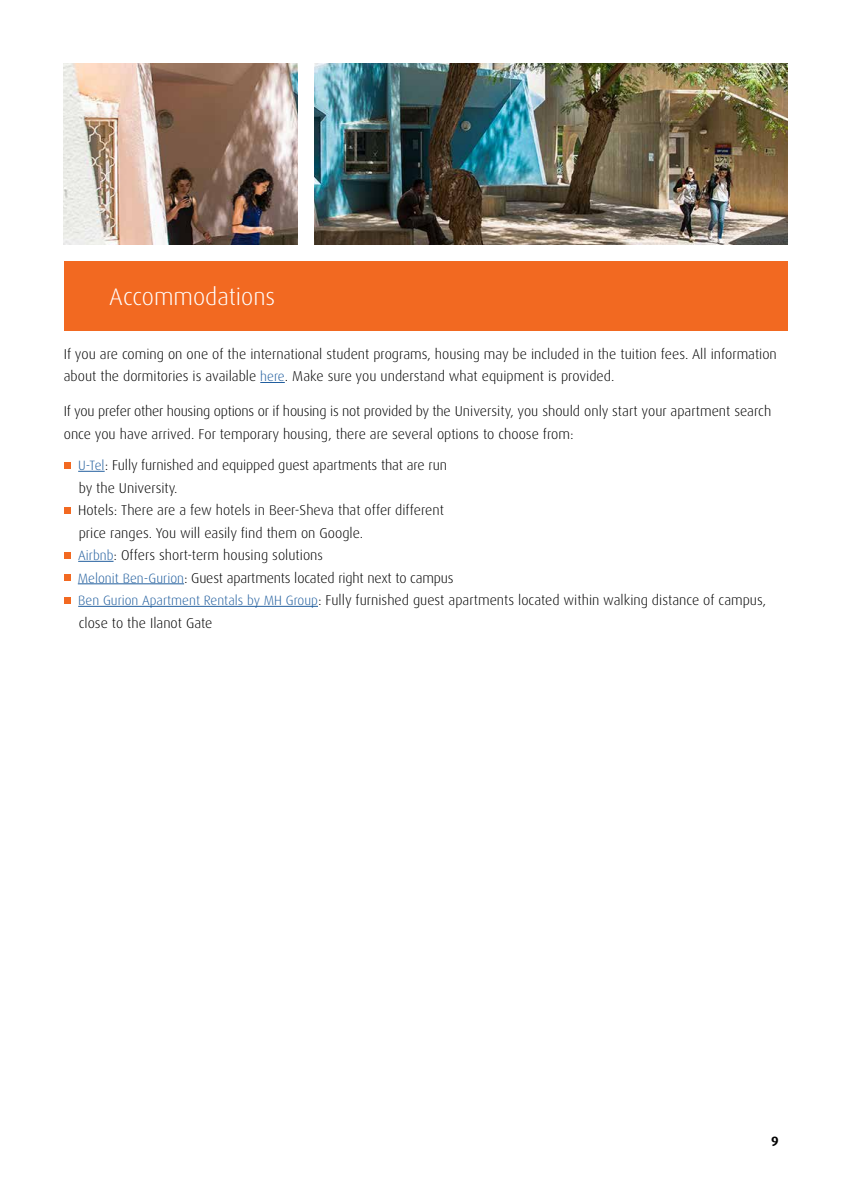
<style>
.page{position:relative;width:851px;height:1191px;background:#fff}
.page>*{position:absolute;margin:0;border:0;box-sizing:border-box;transform-origin:0 0}
.t1{font:300 24px "Dax OT";color:#fff}
.t2{font:300 14.25px/22.5px "Dax OT";color:#000}
.t3{font:700 13.5px "Dax OT";color:#000}
.s1{font-size:13.5px;color:#215e9e}
.s2{font-size:13.5px}
</style>
<div class="page">
<svg style="left:260px;top:382px;width:25px;height:1px"></svg>
<svg style="left:78px;top:471px;width:27px;height:1px"></svg>
<hr style="left:78px;top:561px;width:35px;height:1px;background:#215e9e">
<hr style="left:78px;top:583px;width:106px;height:1px;background:#215e9e">
<hr style="left:78px;top:606px;width:240px;height:1px;background:#215e9e">
<svg style="left:64px;top:462px;width:6px;height:6px"></svg>
<svg style="left:64px;top:507px;width:6px;height:6px"></svg>
<svg style="left:64px;top:552px;width:6px;height:6px"></svg>
<div style="left:64px;top:574px;width:6px;height:7px;background:#f26921"></div>
<svg style="left:64px;top:597px;width:6px;height:6px"></svg>
<img style="left:64px;top:64px;width:233px;height:180px">
<div style="left:64px;top:261px;width:723px;height:70px;background:#f26921"></div>
<img style="left:314px;top:64px;width:472px;height:180px">
<h1 class="t1" style="left:109px;top:281px;width:167px">Accommodations</h1>
<p class="t2" style="left:64px;top:343px;width:714px">If you are coming on one of the international student programs, housing may be included in the tuition fees. All information about the dormitories is available <span class="s1">here</span>. Make sure you understand what equipment is provided.</p>
<p class="t2" style="left:64px;top:400px;width:708px">If you prefer other housing options or if housing is not provided by the University, you should only start your apartment search once you have arrived. For temporary housing, there are several options to choose from:</p>
<p class="t2" style="left:78px;top:454px;width:689px"><span class="s1">U-Tel</span>: Fully furnished and equipped guest apartments that are run<br>by the University.<br>Hotels: There are a few hotels in Beer-Sheva that offer different<br>price ranges. You will easily find them on Google.<br><span class="s1">Airbnb</span>: Offers short-term housing solution<span class="s2">s<br></span><span class="s1">Melonit Ben-Gurion</span>: Guest apartments located right next to campus<br><span class="s1">Ben Gurion Apartment Rentals by MH Group</span>: Fully furnished guest apartments located within walking distance of campus, close to the Ilanot Gate</p>
<p class="t3" style="left:771px;top:1132px;width:9px">9</p>
</div>
